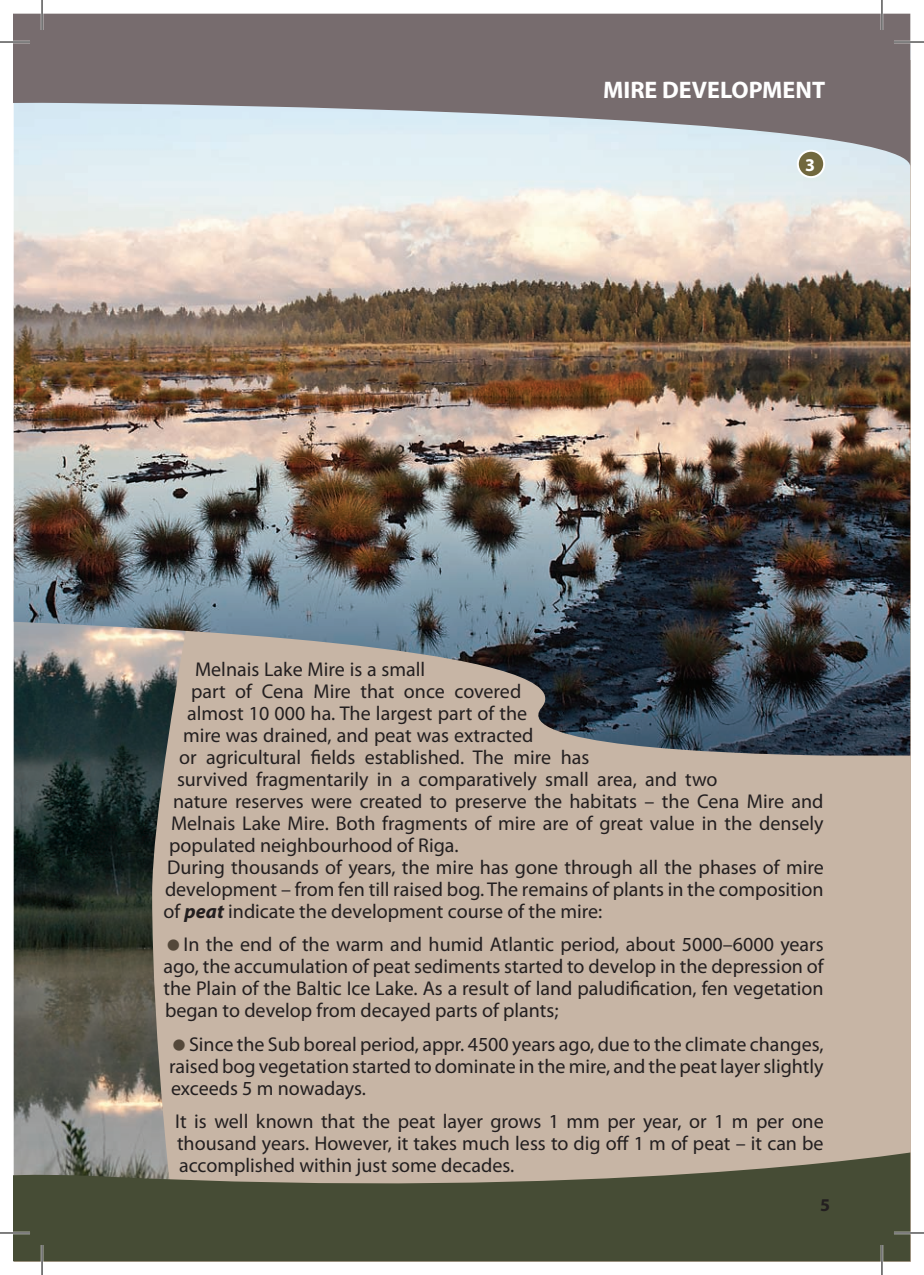
<style>
.page{position:relative;width:924px;height:1275px;background:#fff}
.page>*{position:absolute;margin:0;border:0;box-sizing:border-box;transform-origin:0 0}
.t1{font:700 24px "Myriad Pro";color:#fff}
.t2{font:20px/22px "Myriad Pro";color:#231f20;text-align:justify}
.t3{font:700 18px "Myriad Pro";color:#231f20}
.t4{font:700 18px "Myriad Pro";color:#fff}
.s1{font-weight:700;font-style:italic}
</style>
<div class="page">
<div style="left:14px;top:60px;width:895px;height:1201px;background:#c7b5a5"></div>
<img style="left:14px;top:755px;width:152px;height:377px">
<img style="left:14px;top:167px;width:895px;height:588px">
<svg style="left:14px;top:14px;width:895px;height:153px;background:#989599"></svg>
<svg style="left:14px;top:1132px;width:895px;height:129px;fill:#464c35"></svg>
<div style="left:797px;top:151px;width:26px;height:26px;background:#71683e;border-radius:50%"></div>
<div style="left:796px;top:150px;width:28px;height:28px;border:2px solid #fff;border-radius:50%"></div>
<hr style="left:0;top:41px;width:30px;height:2px;background:#fff">
<hr style="left:893px;top:41px;width:30px;height:2px;background:#fff">
<hr style="left:0;top:1231px;width:30px;height:3px;background:#fff">
<hr style="left:893px;top:1231px;width:30px;height:3px;background:#fff">
<hr style="left:41px;top:0;width:2px;height:30px;background:#fff">
<hr style="left:41px;top:1245px;width:2px;height:30px;background:#fff">
<hr style="left:880px;top:0;width:2px;height:30px;background:#fff">
<hr style="left:880px;top:1245px;width:2px;height:30px;background:#fff">
<hr style="left:0;top:42px;width:30px;height:1px;background:#000">
<hr style="left:893px;top:42px;width:30px;height:1px;background:#000">
<hr style="left:0;top:1232px;width:30px;height:1px;background:#000">
<hr style="left:893px;top:1232px;width:30px;height:1px;background:#000">
<hr style="left:42px;top:0;width:1px;height:30px;background:#000">
<hr style="left:42px;top:1245px;width:1px;height:30px;background:#000">
<hr style="left:881px;top:0;width:1px;height:30px;background:#000">
<hr style="left:881px;top:1245px;width:1px;height:30px;background:#000">
<p class="t1" style="left:603px;top:74px;width:223px">MIRE DEVELOPMENT</p>
<p class="t4" style="left:804px;top:153px;width:11px">3</p>
<p class="t2" style="left:195px;top:658px;width:232px">Melnais Lake Mire is a small</p>
<p class="t2" style="left:191px;top:680px;width:331px">part of Cena Mire that once covered</p>
<p class="t2" style="left:187px;top:702px;width:341px">almost 10 000 ha. The largest part of the</p>
<p class="t2" style="left:183px;top:724px;width:352px">mire was drained, and peat was extracted</p>
<p class="t2" style="left:179px;top:746px;width:411px">or agricultural fields established. The mire has</p>
<p class="t2" style="left:177px;top:768px;width:541px">survived fragmentarily in a comparatively small area, and two</p>
<p class="t2" style="left:173px;top:790px;width:651px">nature reserves were created to preserve the habitats – the Cena Mire and</p>
<p class="t2" style="left:171px;top:812px;width:653px">Melnais Lake Mire. Both fragments of mire are of great value in the densely</p>
<p class="t2" style="left:169px;top:834px;width:291px">populated neighbourhood of Riga.</p>
<p class="t2" style="left:167px;top:856px;width:658px">During thousands of years, the mire has gone through all the phases of mire</p>
<p class="t2" style="left:165px;top:878px;width:660px">development – from fen till raised bog. The remains of plants in the composition</p>
<p class="t2" style="left:163px;top:900px;width:440px">of <span class="s1">peat</span> indicate the development course of the mire:</p>
<p class="t2" style="left:163px;top:933px;width:661px;text-indent:20px">In the end of the warm and humid Atlantic period, about 5000–6000 years ago, the accumulation of peat sediments started to develop in the depression of the Plain of the Baltic Ice Lake. As a result of land paludification, fen vegetation began to develop from decayed parts of plants;</p>
<p class="t2" style="left:169px;top:1032px;width:656px;text-indent:20px">Since the Sub boreal period, appr. 4500 years ago, due to the climate changes, raised bog vegetation started to dominate in the mire, and the peat layer slightly exceeds 5 m nowadays.</p>
<p class="t2" style="left:175px;top:1110px;width:650px">It is well known that the peat layer grows 1 mm per year, or 1 m per one thousand years. However, it takes much less to dig off 1 m of peat – it can be accomplished within just some decades.</p>
<p class="t3" style="left:819px;top:1193px;width:11px">5</p>
</div>
